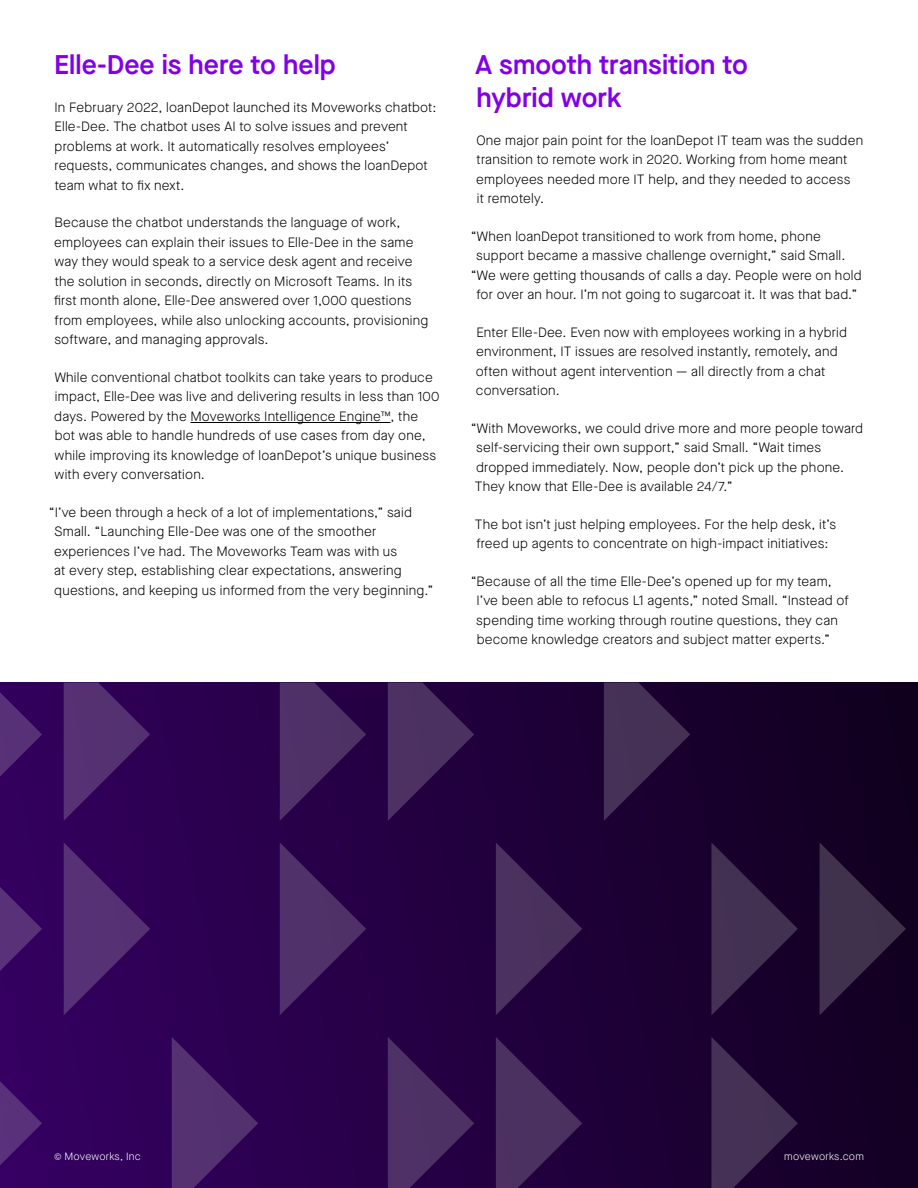
<style>
.page{position:relative;width:918px;height:1188px;background:#fff}
.page>*{position:absolute;margin:0;border:0;box-sizing:border-box;transform-origin:0 0}
.Header_1{font:600 27px/33px "Maison Neue";color:#8300e6}
.Body{font:300 13.5px/19.5px "Maison Neue";letter-spacing:.015em;color:#000}
.t1{font:300 10.5px "Maison Neue";letter-spacing:.02em;color:#fff}
</style>
<div class="page">
<div style="left:0;top:682px;width:918px;height:506px;background:linear-gradient(to right,#350061,#11001f)"></div>
<svg style="left:0;top:685px;width:42px;height:99px;background:#411466"></svg>
<svg style="left:0;top:879px;width:42px;height:99px;background:#431469"></svg>
<svg style="left:0;top:1074px;width:42px;height:99px;background:#44146c"></svg>
<svg style="left:64px;top:683px;width:86px;height:138px;background:#441c66"></svg>
<svg style="left:64px;top:842px;width:86px;height:173px;background:#421865"></svg>
<svg style="left:172px;top:1037px;width:86px;height:151px;background:#421b63"></svg>
<svg style="left:280px;top:683px;width:86px;height:138px;background:#3d1c59"></svg>
<svg style="left:280px;top:842px;width:86px;height:173px;background:#3b1858"></svg>
<svg style="left:388px;top:683px;width:86px;height:138px;background:#3a1c52"></svg>
<svg style="left:388px;top:1037px;width:86px;height:151px;background:#3b1b56"></svg>
<svg style="left:496px;top:842px;width:86px;height:173px;background:#34184b"></svg>
<svg style="left:496px;top:1037px;width:86px;height:151px;background:#371b4f"></svg>
<svg style="left:604px;top:683px;width:86px;height:138px;background:#331c45"></svg>
<svg style="left:711px;top:842px;width:87px;height:173px;background:#2c183e"></svg>
<svg style="left:711px;top:1037px;width:87px;height:151px;background:#301a42"></svg>
<svg style="left:820px;top:842px;width:86px;height:173px;background:#291837"></svg>
<hr style="left:190px;top:422px;width:201px;height:1px;background:#000">
<p class="Header_1" style="left:54px;top:48px;width:283px">Elle-Dee is here to help</p>
<p class="Body" style="left:55px;top:97px;width:383px">In February 2022, loanDepot launched its Moveworks chatbot:<br>Elle-Dee. The chatbot uses AI to solve issues and prevent problems at work. It automatically resolves employees’ requests, communicates changes, and shows the loanDepot team what to fix next.</p>
<p class="Body" style="left:54px;top:213px;width:376px">Because the chatbot understands the language of work, employees can explain their issues to Elle-Dee in the same way they would speak to a service desk agent and receive the solution in seconds, directly on Microsoft Teams. In its first month alone, Elle-Dee answered over 1,000 questions from employees, while also unlocking accounts, provisioning software, and managing approvals.</p>
<p class="Body" style="left:54px;top:367px;width:387px">While conventional chatbot toolkits can take years to produce impact, Elle-Dee was live and delivering results in less than 100 days. Powered by the Moveworks Intelligence Engine™, the bot was able to handle hundreds of use cases from day one, while improving its knowledge of loanDepot’s unique business with every conversation.</p>
<p class="Body" style="left:54px;top:502px;width:381px;text-indent:-5px">“I’ve been through a heck of a lot of implementations,” said Small. “Launching Elle-Dee was one of the smoother experiences I’ve had. The Moveworks Team was with us<br>at every step, establishing clear expectations, answering questions, and keeping us informed from the very beginning.”</p>
<p class="Header_1" style="left:476px;top:48px;width:274px">A smooth transition to hybrid work</p>
<p class="Body" style="left:476px;top:130px;width:389px">One major pain point for the loanDepot IT team was the sudden transition to remote work in 2020. Working from home meant employees needed more IT help, and they needed to access<br>it remotely.</p>
<p class="Body" style="left:471px;top:226px;width:352px">“When loanDepot transitioned to work from home, phone</p>
<p class="Body" style="left:476px;top:246px;width:371px">support became a massive challenge overnight,” said Small.</p>
<p class="Body" style="left:471px;top:265px;width:392px">“We were getting thousands of calls a day. People were on hold</p>
<p class="Body" style="left:476px;top:285px;width:383px">for over an hour. I’m not going to sugarcoat it. It was that bad.”</p>
<p class="Body" style="left:476px;top:322px;width:373px">Enter Elle-Dee. Even now with employees working in a hybrid environment, IT issues are resolved instantly, remotely, and often without agent intervention — all directly from a chat conversation.</p>
<p class="Body" style="left:475px;top:418px;width:390px;text-indent:-4px">“With Moveworks, we could drive more and more people toward self-servicing their own support,” said Small. “Wait times dropped immediately. Now, people don’t pick up the phone.<br>They know that Elle-Dee is available 24/7.”</p>
<p class="Body" style="left:475px;top:514px;width:363px">The bot isn’t just helping employees. For the help desk, it’s freed up agents to concentrate on high-impact initiatives:</p>
<p class="Body" style="left:476px;top:571px;width:374px;text-indent:-6px">“Because of all the time Elle-Dee’s opened up for my team, I’ve been able to refocus L1 agents,” noted Small. “Instead of spending time working through routine questions, they can become knowledge creators and subject matter experts.”</p>
<p class="t1" style="left:54px;top:1149px;width:88px">© Moveworks, Inc</p>
<p class="t1" style="left:784px;top:1149px;width:81px">moveworks.com</p>
</div>
